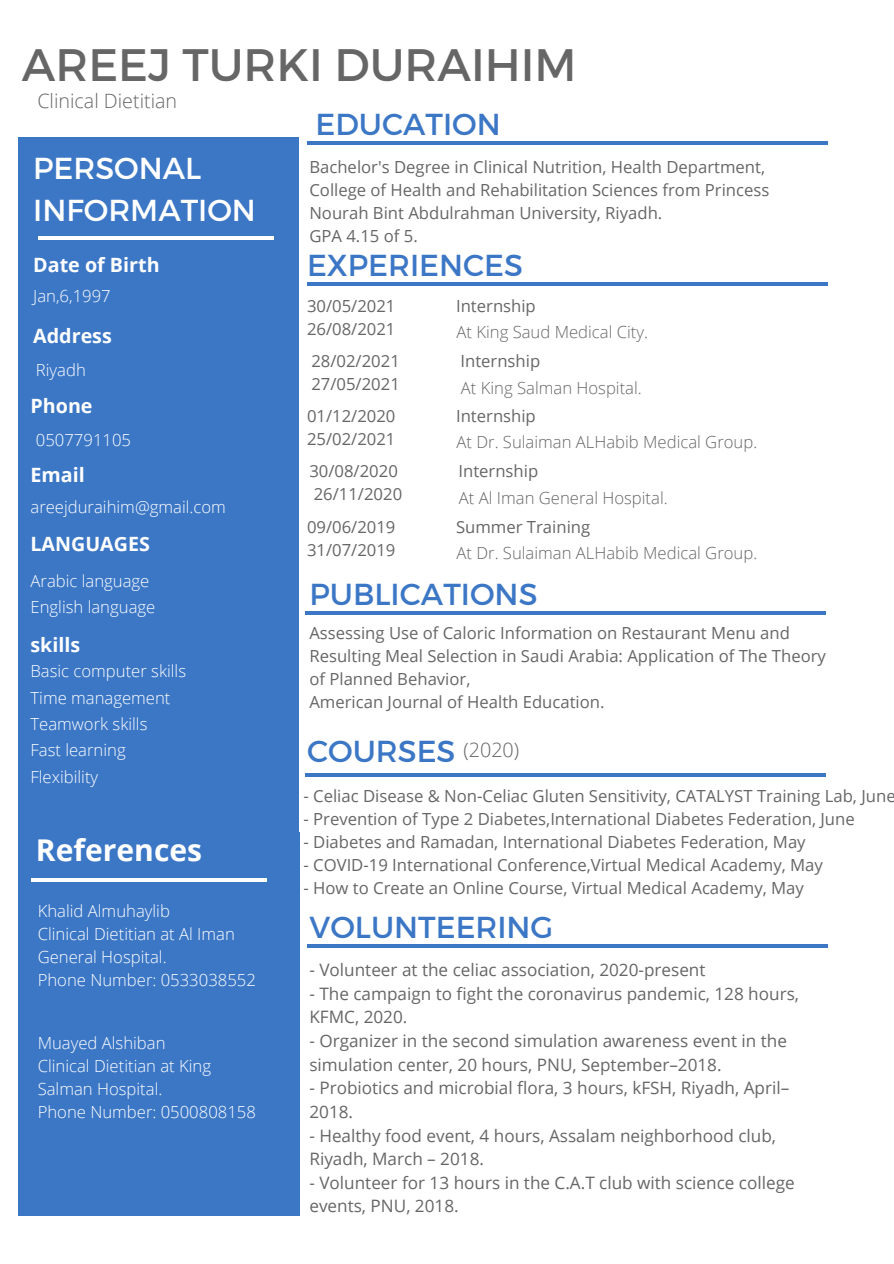
<style>
.page{position:relative;width:894px;height:1264px;background:#fff}
.page>*{position:absolute;margin:0;border:0;box-sizing:border-box;transform-origin:0 0}
.t1{font:45.45px "Montserrat";color:#666}
.t2{font:30.3px "Montserrat";color:#3c77c6}
.t3{font:30.3px/41.5px "Montserrat";color:#fff}
.t4{font:700 30px "Open Sans";color:#fff}
.t5{font:700 19.65px "Open Sans";color:#fff}
.t6{font:300 19.65px "Open Sans";color:#666}
.t7{font:17.1px/23.7px "Open Sans";color:#666}
.t8{font:16.65px/23px "Open Sans";color:#666}
.t9{font:300 16.65px/23px "Open Sans";color:#fff}
.t10{font:300 16.65px "Open Sans";color:#666}
</style>
<div class="page">
<div style="left:18px;top:137px;width:281px;height:768px;background:#3c77c6"></div>
<hr style="left:38px;top:236px;width:236px;height:4px;background:#fff">
<hr style="left:307px;top:141px;width:520px;height:4px;background:#3c77c6">
<hr style="left:307px;top:282px;width:520px;height:4px;background:#3c77c6">
<hr style="left:305px;top:773px;width:520px;height:3px;background:#3c77c6">
<hr style="left:307px;top:944px;width:520px;height:3px;background:#3c77c6">
<div style="left:19px;top:832px;width:280px;height:431px;background:#3c77c6"></div>
<hr style="left:31px;top:878px;width:236px;height:3px;background:#fff">
<div style="left:0;top:1216px;width:768px;height:47px;background:#fff"></div>
<hr style="left:305px;top:611px;width:520px;height:4px;background:#3c77c6">
<p class="t1" style="left:22px;top:35px;width:556px">AREEJ TURKI DURAIHIM</p>
<p class="t6" style="left:37px;top:87px;width:141px">Clinical Dietitian</p>
<p class="t3" style="left:33px;top:146px;width:224px">PERSONAL<br>INFORMATION</p>
<p class="t5" style="left:33px;top:250px;width:128px">Date of Birth</p>
<p class="t9" style="left:33px;top:284px;width:79px">Jan,6,1997</p>
<p class="t5" style="left:33px;top:322px;width:80px">Address</p>
<p class="t9" style="left:36px;top:358px;width:51px">Riyadh</p>
<p class="t5" style="left:30px;top:392px;width:64px">Phone</p>
<p class="t9" style="left:36px;top:428px;width:97px">0507791105</p>
<p class="t5" style="left:30px;top:461px;width:56px">Email</p>
<p class="t9" style="left:30px;top:495px;width:197px">areejduraihim@gmail.com</p>
<p class="t5" style="left:30px;top:529px;width:121px">LANGUAGES</p>
<p class="t9" style="left:30px;top:569px;width:120px">Arabic language</p>
<p class="t9" style="left:30px;top:595px;width:126px">English language</p>
<p class="t5" style="left:30px;top:630px;width:51px">skills</p>
<p class="t9" style="left:30px;top:659px;width:157px">Basic computer skills</p>
<p class="t9" style="left:30px;top:685px;width:141px">Time management</p>
<p class="t9" style="left:30px;top:712px;width:118px">Teamwork skills</p>
<p class="t9" style="left:30px;top:738px;width:97px">Fast learning</p>
<p class="t9" style="left:30px;top:764px;width:69px">Flexibility</p>
<p class="t4" style="left:36px;top:829px;width:168px">References</p>
<p class="t9" style="left:38px;top:898px;width:134px">Khalid Almuhaylib</p>
<p class="t9" style="left:38px;top:921px;width:198px">Clinical Dietitian at Al Iman<br>General Hospital.</p>
<p class="t9" style="left:38px;top:967px;width:219px">Phone Number: 0533038552</p>
<p class="t9" style="left:38px;top:1031px;width:129px">Muayed Alshiban</p>
<p class="t9" style="left:38px;top:1054px;width:175px">Clinical Dietitian at King<br>Salman Hospital.</p>
<p class="t9" style="left:38px;top:1100px;width:219px">Phone Number: 0500808158</p>
<p class="t2" style="left:315px;top:104px;width:187px">EDUCATION</p>
<p class="t8" style="left:309px;top:155px;width:461px">Bachelor's Degree in Clinical Nutrition, Health Department,<br>College of Health and Rehabilitation Sciences from Princess<br>Nourah Bint Abdulrahman University, Riyadh.</p>
<p class="t8" style="left:309px;top:224px;width:110px">GPA 4.15 of 5.</p>
<p class="t2" style="left:307px;top:245px;width:217px">EXPERIENCES</p>
<p class="t8" style="left:307px;top:294px;width:90px">30/05/2021<br>26/08/2021</p>
<p class="t8" style="left:456px;top:294px;width:81px">Internship</p>
<p class="t10" style="left:456px;top:320px;width:193px">At King Saud Medical City.</p>
<p class="t8" style="left:311px;top:349px;width:90px">28/02/2021<br>27/05/2021</p>
<p class="t8" style="left:460px;top:349px;width:81px">Internship</p>
<p class="t10" style="left:461px;top:376px;width:182px">At King Salman Hospital.</p>
<p class="t8" style="left:307px;top:403px;width:90px">01/12/2020<br>25/02/2021</p>
<p class="t8" style="left:456px;top:403px;width:81px">Internship</p>
<p class="t10" style="left:456px;top:430px;width:302px">At Dr. Sulaiman ALHabib Medical Group.</p>
<p class="t8" style="left:309px;top:459px;width:94px">30/08/2020<br>26/11/2020</p>
<p class="t8" style="left:458px;top:459px;width:81px">Internship</p>
<p class="t10" style="left:459px;top:486px;width:210px">At Al Iman General Hospital.</p>
<p class="t8" style="left:307px;top:515px;width:90px">09/06/2019<br>31/07/2019</p>
<p class="t8" style="left:456px;top:515px;width:136px">Summer Training</p>
<p class="t10" style="left:456px;top:541px;width:302px">At Dr. Sulaiman ALHabib Medical Group.</p>
<p class="t2" style="left:309px;top:575px;width:229px">PUBLICATIONS</p>
<p class="t8" style="left:309px;top:621px;width:518px">Assessing Use of Caloric Information on Restaurant Menu and<br>Resulting Meal Selection in Saudi Arabia: Application of The Theory of Planned Behavior,</p>
<p class="t8" style="left:309px;top:690px;width:296px">American Journal of Health Education.</p>
<p class="t2" style="left:307px;top:731px;width:150px">COURSES</p>
<p class="t6" style="left:463px;top:736px;width:57px">(2020)</p>
<p class="t8" style="left:303px;top:783px;width:593px">- Celiac Disease &amp; Non-Celiac Gluten Sensitivity, CATALYST Training Lab, June</p>
<p class="t8" style="left:303px;top:806px;width:552px">- Prevention of Type 2 Diabetes,International Diabetes Federation, June</p>
<p class="t8" style="left:303px;top:829px;width:503px">- Diabetes and Ramadan, International Diabetes Federation, May</p>
<p class="t8" style="left:303px;top:852px;width:521px">- COVID-19 International Conference,Virtual Medical Academy, May</p>
<p class="t8" style="left:303px;top:875px;width:502px">- How to Create an Online Course, Virtual Medical Academy, May</p>
<p class="t2" style="left:309px;top:907px;width:245px">VOLUNTEERING</p>
<p class="t7" style="left:309px;top:957px;width:397px">- Volunteer at the celiac association, 2020-present</p>
<p class="t7" style="left:309px;top:981px;width:491px">- The campaign to fight the coronavirus pandemic, 128 hours,<br>KFMC, 2020.</p>
<p class="t7" style="left:309px;top:1028px;width:479px">- Organizer in the second simulation awareness event in the simulation center, 20 hours, PNU, September–2018.</p>
<p class="t7" style="left:309px;top:1075px;width:481px">- Probiotics and microbial flora, 3 hours, kFSH, Riyadh, April–<br>2018.</p>
<p class="t7" style="left:309px;top:1122px;width:468px">- Healthy food event, 4 hours, Assalam neighborhood club,<br>Riyadh, March – 2018.</p>
<p class="t7" style="left:309px;top:1170px;width:486px">- Volunteer for 13 hours in the C.A.T club with science college events, PNU, 2018.</p>
</div>
